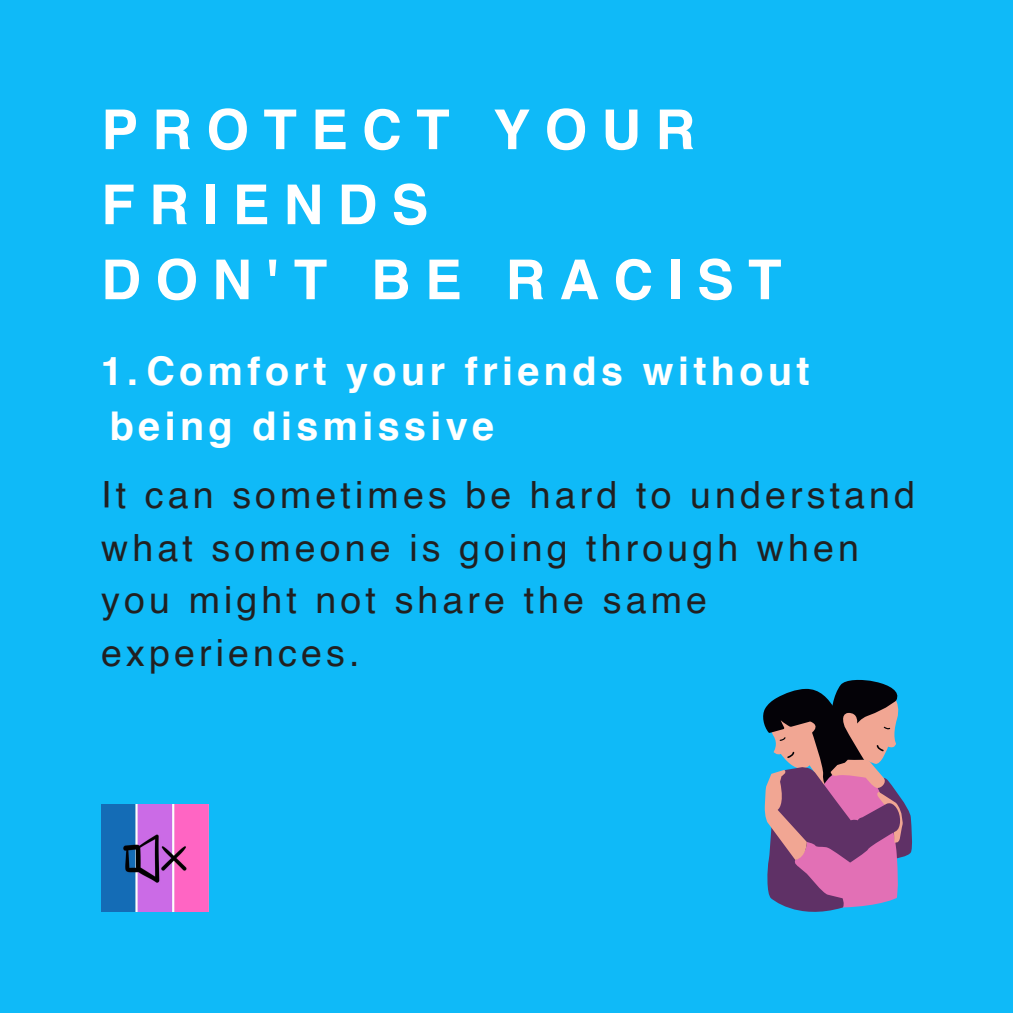
<style>
.page{position:relative;width:1013px;height:1013px;background:#fff}
.page>*{position:absolute;margin:0;border:0;box-sizing:border-box;transform-origin:0 0}
.t1{font:700 55px "Helvetica";letter-spacing:.26em;color:#fff}
.t2{font:700 39.62px "Helvetica";letter-spacing:.11em;color:#fff}
.t3{font:37.5px/52.5px "Helvetica";letter-spacing:.11em;color:#212021}
</style>
<div class="page">
<div style="left:0;top:0;width:1012px;height:1012px;background:#0fbaf8"></div>
<svg style="left:763px;top:679px;width:149px;height:232px"></svg>
<img style="left:101px;top:804px;width:107px;height:107px">
<p class="t1" style="left:101px;top:107px;width:595px">PROTECT YOUR</p>
<p class="t1" style="left:101px;top:182px;width:328px">FRIENDS</p>
<p class="t1" style="left:101px;top:257px;width:681px">DON'T BE RACIST</p>
<p class="t2" style="left:101px;top:354px;width:710px">1.Comfort your friends without</p>
<p class="t2" style="left:110px;top:409px;width:386px">being dismissive</p>
<p class="t3" style="left:101px;top:471px;width:815px">It can sometimes be hard to understand what someone is going through when you might not share the same experiences.</p>
</div>
